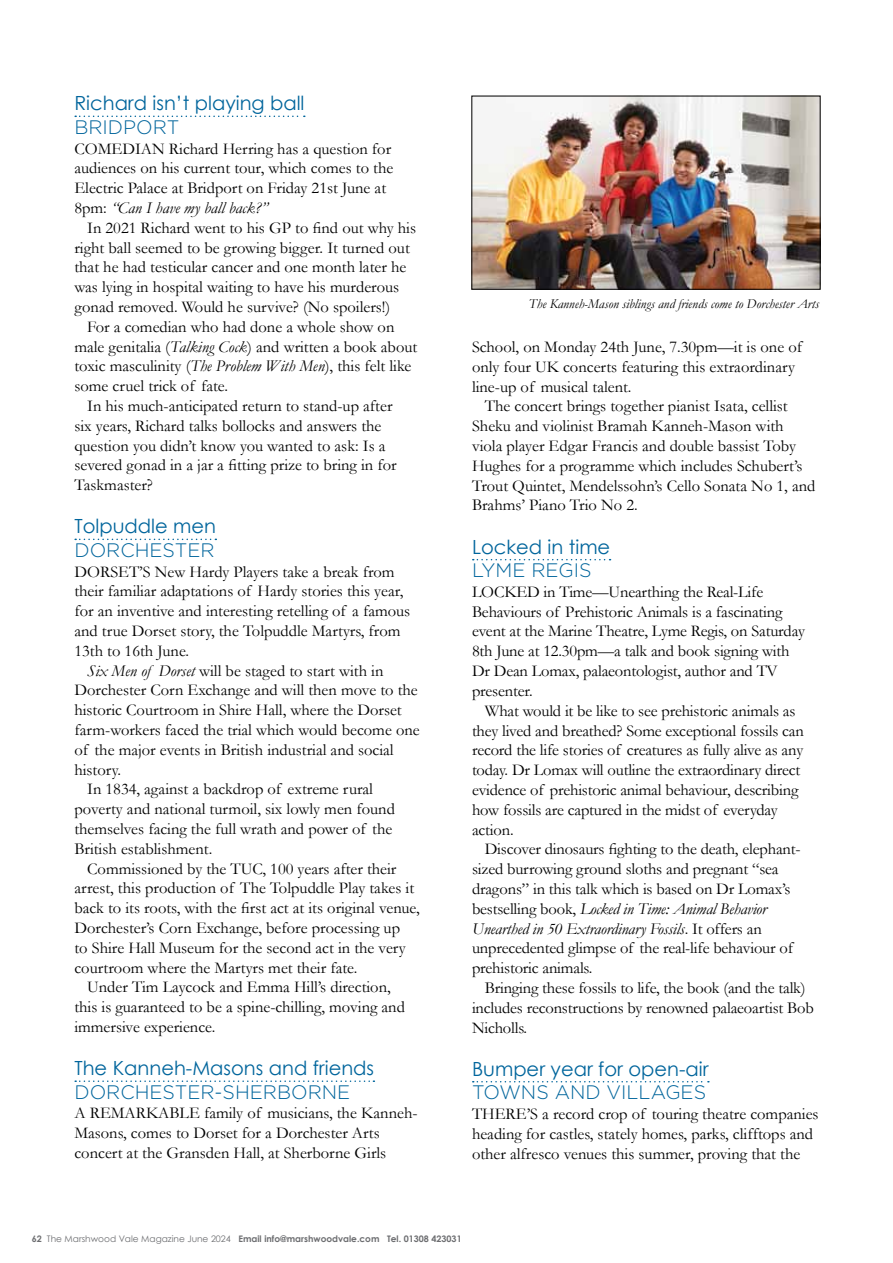
<style>
.page{position:relative;width:893px;height:1263px;background:#fff}
.page>*{position:absolute;margin:0;border:0;box-sizing:border-box;transform-origin:0 0}
.t1{font:19.5px "Century Gothic";color:#00659c}
.t2{font:300 19.5px "Gotham";color:#00659c}
.t3{font:16.5px/19.8px "Garamond";color:#000}
.t4{font:italic 13.5px "Garamond";color:#000}
.t5{font:700 9px "Century Gothic";color:#6d6e71}
.s1{font-style:italic}
.s2{font-weight:400}
</style>
<div class="page">
<svg style="left:75px;top:116px;width:230px;height:1px"></svg>
<svg style="left:75px;top:539px;width:141px;height:1px"></svg>
<svg style="left:75px;top:1080px;width:299px;height:2px"></svg>
<svg style="left:473px;top:559px;width:137px;height:1px"></svg>
<svg style="left:473px;top:1081px;width:236px;height:1px"></svg>
<img style="left:473px;top:98px;width:345px;height:190px">
<div style="left:471px;top:96px;width:349px;height:194px;border:1px solid #000"></div>
<p class="t1" style="left:74px;top:90px;width:232px">Richard isn’t playing ball</p>
<p class="t2" style="left:74px;top:114px;width:106px">BRIDPORT</p>
<p class="t3" style="left:74px;top:138px;width:320px">COMEDIAN Richard Herring has a question for audiences on his current tour, which comes to the Electric Palace at Bridport on Friday 21st June at 8pm: <span class="s1">“Can I have my ball back?”</span></p>
<p class="t3" style="left:74px;top:217px;width:343px;text-indent:13px">In 2021 Richard went to his GP to find out why his right ball seemed to be growing bigger. It turned out that he had testicular cancer and one month later he was lying in hospital waiting to have his murderous gonad removed. Would he survive? (No spoilers!)</p>
<p class="t3" style="left:87px;top:316px;width:309px">For a comedian who had done a whole show on</p>
<p class="t3" style="left:74px;top:336px;width:344px">male genitalia (<span class="s1">Talking Cock</span>) and written a book about</p>
<p class="t3" style="left:74px;top:356px;width:338px">toxic masculinity (<span class="s1">The Problem With Men</span>), this felt like</p>
<p class="t3" style="left:74px;top:376px;width:155px">some cruel trick of fate.</p>
<p class="t3" style="left:87px;top:395px;width:307px">In his much-anticipated return to stand-up after</p>
<p class="t3" style="left:74px;top:415px;width:308px">six years, Richard talks bollocks and answers the</p>
<p class="t3" style="left:74px;top:435px;width:313px">question you didn’t know you wanted to ask: Is a</p>
<p class="t3" style="left:74px;top:455px;width:324px">severed gonad in a jar a fitting prize to bring in for</p>
<p class="t3" style="left:74px;top:475px;width:80px">Taskmaster?</p>
<p class="t1" style="left:74px;top:513px;width:143px">Tolpuddle men</p>
<p class="t2" style="left:74px;top:537px;width:142px">DORCHESTER</p>
<p class="t3" style="left:74px;top:561px;width:322px">DORSET’S New Hardy Players take a break from</p>
<p class="t3" style="left:74px;top:581px;width:330px">their familiar adaptations of Hardy stories this year,</p>
<p class="t3" style="left:74px;top:601px;width:337px">for an inventive and interesting retelling of a famous</p>
<p class="t3" style="left:74px;top:620px;width:328px">and true Dorset story, the Tolpuddle Martyrs, from</p>
<p class="t3" style="left:74px;top:640px;width:116px">13th to 16th June.</p>
<p class="t3" style="left:87px;top:660px;width:298px"><span class="s1">Six Men of Dorset</span> will be staged to start with in</p>
<p class="t3" style="left:74px;top:680px;width:345px">Dorchester Corn Exchange and will then move to the</p>
<p class="t3" style="left:74px;top:700px;width:329px">historic Courtroom in Shire Hall, where the Dorset</p>
<p class="t3" style="left:74px;top:719px;width:347px">farm-workers faced the trial which would become one</p>
<p class="t3" style="left:74px;top:739px;width:321px">of the major events in British industrial and social</p>
<p class="t3" style="left:74px;top:759px;width:48px">history.</p>
<p class="t3" style="left:87px;top:779px;width:287px">In 1834, against a backdrop of extreme rural</p>
<p class="t3" style="left:74px;top:799px;width:322px">poverty and national turmoil, six lowly men found</p>
<p class="t3" style="left:74px;top:818px;width:319px">themselves facing the full wrath and power of the</p>
<p class="t3" style="left:74px;top:838px;width:139px">British establishment.</p>
<p class="t3" style="left:87px;top:858px;width:311px">Commissioned by the TUC, 100 years after their</p>
<p class="t3" style="left:74px;top:878px;width:341px">arrest, this production of The Tolpuddle Play takes it</p>
<p class="t3" style="left:74px;top:898px;width:347px">back to its roots, with the first act at its original venue,</p>
<p class="t3" style="left:74px;top:917px;width:327px">Dorchester’s Corn Exchange, before processing up</p>
<p class="t3" style="left:74px;top:937px;width:333px">to Shire Hall Museum for the second act in the very</p>
<p class="t3" style="left:74px;top:957px;width:284px">courtroom where the Martyrs met their fate.</p>
<p class="t3" style="left:87px;top:977px;width:305px">Under Tim Laycock and Emma Hill’s direction,</p>
<p class="t3" style="left:74px;top:997px;width:332px">this is guaranteed to be a spine-chilling, moving and</p>
<p class="t3" style="left:74px;top:1016px;width:142px">immersive experience.</p>
<p class="t1" style="left:74px;top:1054px;width:301px">The Kanneh-Masons and friends</p>
<p class="t2" style="left:74px;top:1079px;width:277px">DORCHESTER-SHERBORNE</p>
<p class="t3" style="left:74px;top:1103px;width:345px">A REMARKABLE family of musicians, the Kanneh-<br>Masons, comes to Dorset for a Dorchester Arts concert at the Gransden Hall, at Sherborne Girls</p>
<p class="t4" style="left:529px;top:295px;width:292px">The Kanneh-Mason siblings and friends come to Dorchester Arts</p>
<p class="t3" style="left:472px;top:337px;width:332px">School, on Monday 24th June, 7.30pm—it is one of only four UK concerts featuring this extraordinary line-up of musical talent.</p>
<p class="t3" style="left:472px;top:396px;width:345px;text-indent:13px">The concert brings together pianist Isata, cellist Sheku and violinist Bramah Kanneh-Mason with viola player Edgar Francis and double bassist Toby Hughes for a programme which includes Schubert’s Trout Quintet, Mendelssohn’s Cello Sonata No 1, and Brahms’ Piano Trio No 2.</p>
<p class="t1" style="left:472px;top:533px;width:140px">Locked in time</p>
<p class="t2" style="left:472px;top:558px;width:121px">LYME REGIS</p>
<p class="t3" style="left:472px;top:581px;width:334px">LOCKED in Time—Unearthing the Real-Life Behaviours of Prehistoric Animals is a fascinating event at the Marine Theatre, Lyme Regis, on Saturday 8th June at 12.30pm—a talk and book signing with Dr Dean Lomax, palaeontologist, author and TV presenter.</p>
<p class="t3" style="left:472px;top:700px;width:333px;text-indent:13px">What would it be like to see prehistoric animals as they lived and breathed? Some exceptional fossils can record the life stories of creatures as fully alive as any today. Dr Lomax will outline the extraordinary direct evidence of prehistoric animal behaviour, describing how fossils are captured in the midst of everyday action.</p>
<p class="t3" style="left:472px;top:839px;width:330px;text-indent:13px">Discover dinosaurs fighting to the death, elephant&shy;sized burrowing ground sloths and pregnant “sea dragons” in this talk which is based on Dr Lomax’s bestselling book, <span class="s1">Locked in Time: Animal Behavior Unearthed in 50 Extraordinary Fossils</span>. It offers an unprecedented glimpse of the real-life behaviour of prehistoric animals.</p>
<p class="t3" style="left:472px;top:977px;width:343px;text-indent:13px">Bringing these fossils to life, the book (and the talk) includes reconstructions by renowned palaeoartist Bob<br>Nicholls.</p>
<p class="t1" style="left:472px;top:1055px;width:238px">Bumper year for open-air</p>
<p class="t2" style="left:472px;top:1080px;width:236px">TOWNS AND VILLAGES</p>
<p class="t3" style="left:472px;top:1103px;width:23px">There</p>
<p class="t3" style="left:472px;top:1103px;width:348px;text-indent:55px">’s a record crop of touring theatre companies heading for castles, stately homes, parks, clifftops and other alfresco venues this summer, proving that the</p>
<p class="t5" style="left:32px;top:1231px;width:431px">62 <span class="s2">The Marshwood Vale Magazine June 2024</span> Email info@marshwoodvale.com Tel. 01308 423031</p>
</div>
